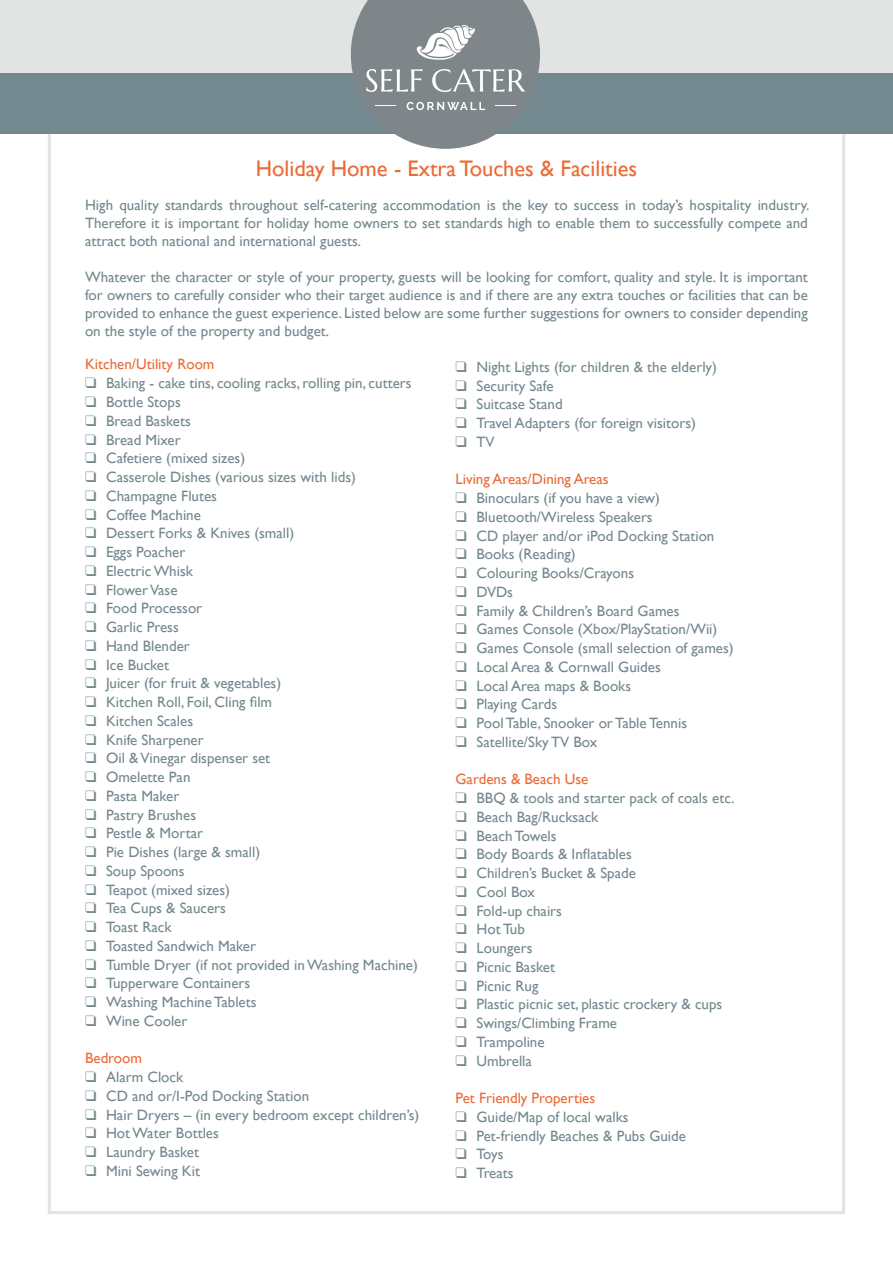
<style>
.page{position:relative;width:893px;height:1263px;background:#fff}
.page>*{position:absolute;margin:0;border:0;box-sizing:border-box;transform-origin:0 0}
.t1{font:22.5px "Gill Sans";color:#ec6a36}
.t2{font:15px/18px "Gill Sans";color:#74888f;text-align:justify}
.t3{font:15px "Gill Sans";color:#ec6a36}
</style>
<div class="page">
<div style="left:48px;top:130px;width:797px;height:1084px;background:#fff;border:3px solid #e2e4e4"></div>
<div style="left:0;top:68px;width:893px;height:66px;background:#74888f"></div>
<div style="left:0;top:0;width:893px;height:72px;background:#e2e4e4"></div>
<svg style="left:351px;top:0;width:189px;height:149px"></svg>
<p class="t1" style="left:256px;top:155px;width:383px">Holiday Home - Extra Touches &amp; Facilities</p>
<p class="t2" style="left:85px;top:196px;width:726px">High quality standards throughout self-catering accommodation is the key to success in today’s hospitality industry.<br>Therefore it is important for holiday home owners to set standards high to enable them to successfully compete and attract both national and international guests.</p>
<p class="t2" style="left:85px;top:268px;width:724px">Whatever the character or style of your property, guests will be looking for comfort, quality and style. It is important for owners to carefully consider who their target audience is and if there are any extra touches or facilities that can be provided to enhance the guest experience. Listed below are some further suggestions for owners to consider depending on the style of the property and budget.</p>
<p class="t3" style="left:85px;top:356px;width:131px">Kitchen/Utility Room</p>
<p class="t2" style="left:85px;top:374px;width:328px">❑ Baking - cake tins, cooling racks, rolling pin, cutters</p>
<p class="t2" style="left:85px;top:393px;width:97px">❑ Bottle Stops</p>
<p class="t2" style="left:85px;top:412px;width:107px">❑ Bread Baskets</p>
<p class="t2" style="left:85px;top:431px;width:97px">❑ Bread Mixer</p>
<p class="t2" style="left:85px;top:449px;width:162px">❑ Cafetiere (mixed sizes)</p>
<p class="t2" style="left:85px;top:468px;width:272px">❑ Casserole Dishes (various sizes with lids)</p>
<p class="t2" style="left:85px;top:487px;width:134px">❑ Champagne Flutes</p>
<p class="t2" style="left:85px;top:506px;width:117px">❑ Coffee Machine</p>
<p class="t2" style="left:85px;top:524px;width:211px">❑ Dessert Forks &amp; Knives (small)</p>
<p class="t2" style="left:85px;top:543px;width:102px">❑ Eggs Poacher</p>
<p class="t2" style="left:85px;top:562px;width:109px">❑ Electric Whisk</p>
<p class="t2" style="left:85px;top:581px;width:94px">❑ Flower Vase</p>
<p class="t2" style="left:85px;top:599px;width:119px">❑ Food Processor</p>
<p class="t2" style="left:85px;top:618px;width:95px">❑ Garlic Press</p>
<p class="t2" style="left:85px;top:637px;width:106px">❑ Hand Blender</p>
<p class="t2" style="left:85px;top:656px;width:86px">❑ Ice Bucket</p>
<p class="t2" style="left:85px;top:674px;width:198px">❑ Juicer (for fruit &amp; vegetables)</p>
<p class="t2" style="left:85px;top:693px;width:189px">❑ Kitchen Roll, Foil, Cling film</p>
<p class="t2" style="left:85px;top:712px;width:110px">❑ Kitchen Scales</p>
<p class="t2" style="left:85px;top:731px;width:120px">❑ Knife Sharpener</p>
<p class="t2" style="left:85px;top:749px;width:187px">❑ Oil &amp; Vinegar dispenser set</p>
<p class="t2" style="left:85px;top:768px;width:107px">❑ Omelette Pan</p>
<p class="t2" style="left:85px;top:787px;width:96px">❑ Pasta Maker</p>
<p class="t2" style="left:85px;top:806px;width:113px">❑ Pastry Brushes</p>
<p class="t2" style="left:85px;top:824px;width:119px">❑ Pestle &amp; Mortar</p>
<p class="t2" style="left:85px;top:843px;width:177px">❑ Pie Dishes (large &amp; small)</p>
<p class="t2" style="left:85px;top:862px;width:101px">❑ Soup Spoons</p>
<p class="t2" style="left:85px;top:881px;width:147px">❑ Teapot (mixed sizes)</p>
<p class="t2" style="left:85px;top:899px;width:142px">❑ Tea Cups &amp; Saucers</p>
<p class="t2" style="left:85px;top:918px;width:88px">❑ Toast Rack</p>
<p class="t2" style="left:85px;top:937px;width:172px">❑ Toasted Sandwich Maker</p>
<p class="t2" style="left:85px;top:956px;width:334px">❑ Tumble Dryer (if not provided in Washing Machine)</p>
<p class="t2" style="left:85px;top:974px;width:167px">❑ Tupperware Containers</p>
<p class="t2" style="left:85px;top:993px;width:173px">❑ Washing Machine Tablets</p>
<p class="t2" style="left:85px;top:1012px;width:104px">❑ Wine Cooler</p>
<p class="t3" style="left:85px;top:1049px;width:58px">Bedroom</p>
<p class="t2" style="left:85px;top:1068px;width:100px">❑ Alarm Clock</p>
<p class="t2" style="left:85px;top:1087px;width:226px">❑ CD and or/I-Pod Docking Station</p>
<p class="t2" style="left:85px;top:1106px;width:336px">❑ Hair Dryers – (in every bedroom except children’s)</p>
<p class="t2" style="left:85px;top:1124px;width:135px">❑ Hot Water Bottles</p>
<p class="t2" style="left:85px;top:1143px;width:116px">❑ Laundry Basket</p>
<p class="t2" style="left:85px;top:1162px;width:117px">❑ Mini Sewing Kit</p>
<p class="t2" style="left:455px;top:358px;width:263px">❑ Night Lights (for children &amp; the elderly)</p>
<p class="t2" style="left:455px;top:377px;width:100px">❑ Security Safe</p>
<p class="t2" style="left:455px;top:396px;width:109px">❑ Suitcase Stand</p>
<p class="t2" style="left:455px;top:414px;width:242px">❑ Travel Adapters (for foreign visitors)</p>
<p class="t2" style="left:455px;top:433px;width:41px">❑ TV</p>
<p class="t3" style="left:455px;top:471px;width:155px">Living Areas/Dining Areas</p>
<p class="t2" style="left:455px;top:489px;width:206px">❑ Binoculars (if you have a view)</p>
<p class="t2" style="left:455px;top:508px;width:199px">❑ Bluetooth/Wireless Speakers</p>
<p class="t2" style="left:455px;top:527px;width:260px">❑ CD player and/or iPod Docking Station</p>
<p class="t2" style="left:455px;top:546px;width:122px">❑ Books (Reading)</p>
<p class="t2" style="left:455px;top:564px;width:180px">❑ Colouring Books/Crayons</p>
<p class="t2" style="left:455px;top:583px;width:59px">❑ DVDs</p>
<p class="t2" style="left:455px;top:602px;width:226px">❑ Family &amp; Children’s Board Games</p>
<p class="t2" style="left:455px;top:621px;width:263px">❑ Games Console (Xbox/PlayStation/Wii)</p>
<p class="t2" style="left:455px;top:639px;width:280px">❑ Games Console (small selection of games)</p>
<p class="t2" style="left:455px;top:658px;width:207px">❑ Local Area &amp; Cornwall Guides</p>
<p class="t2" style="left:455px;top:677px;width:177px">❑ Local Area maps &amp; Books</p>
<p class="t2" style="left:455px;top:696px;width:103px">❑ Playing Cards</p>
<p class="t2" style="left:455px;top:714px;width:233px">❑ Pool Table, Snooker or Table Tennis</p>
<p class="t2" style="left:455px;top:733px;width:143px">❑ Satellite/Sky TV Box</p>
<p class="t3" style="left:455px;top:771px;width:134px">Gardens &amp; Beach Use</p>
<p class="t2" style="left:455px;top:789px;width:280px">❑ BBQ &amp; tools and starter pack of coals etc.</p>
<p class="t2" style="left:455px;top:808px;width:144px">❑ Beach Bag/Rucksack</p>
<p class="t2" style="left:455px;top:827px;width:103px">❑ Beach Towels</p>
<p class="t2" style="left:455px;top:846px;width:178px">❑ Body Boards &amp; Inflatables</p>
<p class="t2" style="left:455px;top:864px;width:182px">❑ Children’s Bucket &amp; Spade</p>
<p class="t2" style="left:455px;top:883px;width:81px">❑ Cool Box</p>
<p class="t2" style="left:455px;top:902px;width:108px">❑ Fold-up chairs</p>
<p class="t2" style="left:455px;top:921px;width:71px">❑ Hot Tub</p>
<p class="t2" style="left:455px;top:939px;width:78px">❑ Loungers</p>
<p class="t2" style="left:455px;top:958px;width:101px">❑ Picnic Basket</p>
<p class="t2" style="left:455px;top:977px;width:84px">❑ Picnic Rug</p>
<p class="t2" style="left:455px;top:996px;width:268px">❑ Plastic picnic set, plastic crockery &amp; cups</p>
<p class="t2" style="left:455px;top:1014px;width:163px">❑ Swings/Climbing Frame</p>
<p class="t2" style="left:455px;top:1033px;width:91px">❑ Trampoline</p>
<p class="t2" style="left:455px;top:1052px;width:78px">❑ Umbrella</p>
<p class="t3" style="left:455px;top:1089px;width:141px">Pet Friendly Properties</p>
<p class="t2" style="left:455px;top:1108px;width:175px">❑ Guide/Map of local walks</p>
<p class="t2" style="left:455px;top:1127px;width:232px">❑ Pet-friendly Beaches &amp; Pubs Guide</p>
<p class="t2" style="left:455px;top:1146px;width:50px">❑ Toys</p>
<p class="t2" style="left:455px;top:1164px;width:60px">❑ Treats</p>
</div>
